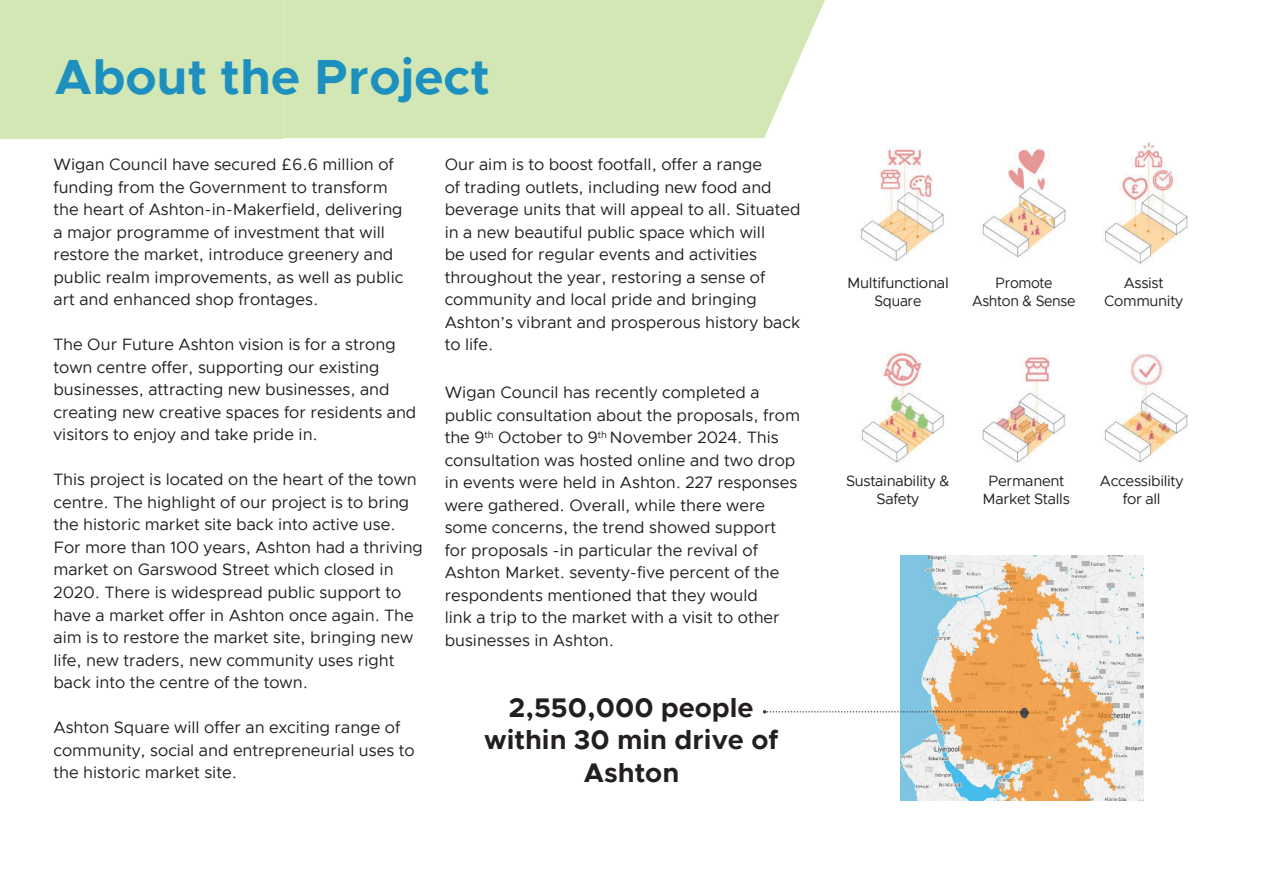
<style>
.page{position:relative;width:1263px;height:893px;background:#fff}
.page>*{position:absolute;margin:0;border:0;box-sizing:border-box;transform-origin:0 0}
.t1{font:700 49.5px "Clarity City";color:#1d90bf}
.t2{font:700 27px/32.4px "Clarity City";color:#231f20;text-align:center}
.t3{font:16.5px/22.5px "Clarity City";color:#231f20}
.t4{font:15px/18px "Clarity City";letter-spacing:-.02em;color:#231f20;text-align:center}
.t5{font:15px/18px "Clarity City";letter-spacing:-.02em;color:#231f20;text-align:center;scale:.95 1}
</style>
<div class="page">
<div style="left:283px;top:0;width:542px;height:138px;background:#d2e7b3"></div>
<div style="left:0;top:0;width:283px;height:138px;background:#d2e7b3"></div>
<img style="left:901px;top:555px;width:242px;height:245px">
<svg style="left:763px;top:710px;width:259px;height:4px"></svg>
<img style="left:1105px;top:142px;width:83px;height:122px">
<img style="left:982px;top:148px;width:84px;height:109px">
<img style="left:861px;top:148px;width:83px;height:113px">
<img style="left:861px;top:352px;width:327px;height:111px">
<h1 class="t1" style="left:54px;top:55px;width:437px">About the Project</h1>
<p class="t3" style="left:54px;top:154px;width:351px">Wigan Council have secured £6.6 million of funding from the Government to transform the heart of Ashton-in-Makerfield, delivering a major programme of investment that will restore the market, introduce greenery and public realm improvements, as well as public art and enhanced shop frontages.</p>
<p class="t3" style="left:54px;top:334px;width:364px">The Our Future Ashton vision is for a strong town centre offer, supporting our existing businesses, attracting new businesses, and creating new creative spaces for residents and visitors to enjoy and take pride in.</p>
<p class="t3" style="left:54px;top:469px;width:371px">This project is located on the heart of the town centre. The highlight of our project is to bring the historic market site back into active use.<br>For more than 100 years, Ashton had a thriving market on Garswood Street which closed in 2020. There is widespread public support to have a market offer in Ashton once again. The aim is to restore the market site, bringing new life, new traders, new community uses right back into the centre of the town.</p>
<p class="t3" style="left:54px;top:717px;width:363px">Ashton Square will offer an exciting range of community, social and entrepreneurial uses to the historic market site.</p>
<p class="t3" style="left:445px;top:154px;width:357px">Our aim is to boost footfall, offer a range<br>of trading outlets, including new food and beverage units that will appeal to all. Situated in a new beautiful public space which will<br>be used for regular events and activities throughout the year, restoring a sense of community and local pride and bringing Ashton’s vibrant and prosperous history back to life.</p>
<p class="t3" style="left:445px;top:382px;width:357px">Wigan Council has recently completed a public consultation about the proposals, from the 9<sup>th</sup> October to 9<sup>th</sup> November 2024. This consultation was hosted online and two drop in events were held in Ashton. 227 responses were gathered. Overall, while there were some concerns, the trend showed support for proposals -in particular the revival of Ashton Market. seventy-five percent of the respondents mentioned that they would<br>link a trip to the market with a visit to other businesses in Ashton.</p>
<h2 class="t2" style="left:484px;top:693px;width:296px">2,550,000 people within 30 min drive of<br>Ashton</h2>
<p class="t4" style="left:847px;top:275px;width:103px">Multifunctional<br>Square</p>
<p class="t5" style="left:972px;top:275px;width:110px">Promote<br>Ashton &amp; Sense</p>
<p class="t4" style="left:1104px;top:275px;width:81px">Assist<br>Community</p>
<p class="t4" style="left:846px;top:473px;width:105px">Sustainability &amp;<br>Safety</p>
<p class="t4" style="left:982px;top:473px;width:89px">Permanent<br>Market Stalls</p>
<p class="t4" style="left:1100px;top:473px;width:85px">Accessibility for all</p>
</div>
